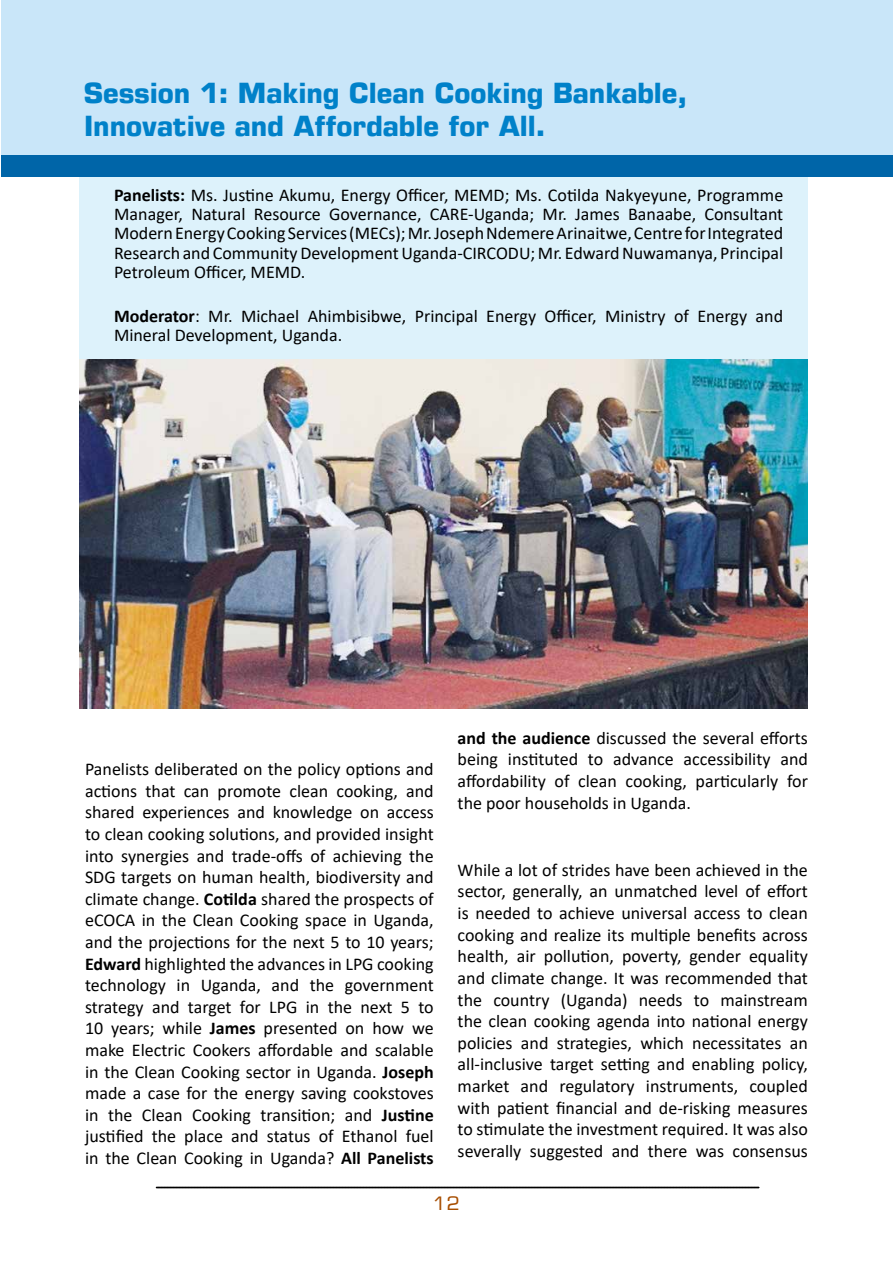
<style>
.page{position:relative;width:893px;height:1263px;background:#fff}
.page>*{position:absolute;margin:0;border:0;box-sizing:border-box;transform-origin:0 0}
.t1{font:700 27px/32.4px "Microstyle";color:#0081c9}
.t2{font:18px/21.6px "Calibri";color:#000;text-align:justify}
.t3{font:18px "Microstyle";color:#a74e01;scale:1.1 1}
.s1{font-weight:700}
</style>
<div class="page">
<svg style="left:156px;top:1187px;width:603px;height:1px"></svg>
<div style="left:79px;top:177px;width:729px;height:183px;background:#ddf2fb"></div>
<div style="left:2px;top:0;width:891px;height:170px;background:#c9e6f9"></div>
<div style="left:2px;top:155px;width:891px;height:22px;background:#0065a8"></div>
<img style="left:79px;top:360px;width:729px;height:349px">
<h1 class="t1" style="left:84px;top:77px;width:604px">Session 1: Making Clean Cooking Bankable,<br>Innovative and Affordable for All.</h1>
<p class="t2" style="left:114px;top:184px;width:671px;line-height:19.4px"><span class="s1">Panelists:</span> Ms. Justine Akumu, Energy Officer, MEMD; Ms. Cotilda Nakyeyune, Programme Manager, Natural Resource Governance, CARE-Uganda; Mr. James Banaabe, Consultant Modern Energy Cooking Services (MECs); Mr. Joseph Ndemere Arinaitwe, Centre for Integrated Research and Community Development Uganda-CIRCODU; Mr. Edward Nuwamanya, Principal Petroleum Officer, MEMD.</p>
<p class="t2" style="left:114px;top:305px;width:671px;line-height:19.4px"><span class="s1">Moderator</span>: Mr. Michael Ahimbisibwe, Principal Energy Officer, Ministry of Energy and<br>Mineral Development, Uganda.</p>
<p class="t2" style="left:85px;top:758px;width:350px">Panelists deliberated on the policy options and actions that can promote clean cooking, and shared experiences and knowledge on access to clean cooking solutions, and provided insight into synergies and trade-offs of achieving the SDG targets on human health, biodiversity and climate change. <span class="s1">Cotilda</span> shared the prospects of eCOCA in the Clean Cooking space in Uganda, and the projections for the next 5 to 10 years; <span class="s1">Edward</span> highlighted the advances in LPG cooking technology in Uganda, and the government strategy and target for LPG in the next 5 to 10 years; while <span class="s1">James</span> presented on how we make Electric Cookers affordable and scalable in the Clean Cooking sector in Uganda. <span class="s1">Joseph </span>made a case for the energy saving cookstoves in the Clean Cooking transition; and <span class="s1">Justine </span>justified the place and status of Ethanol fuel in the Clean Cooking in Uganda? <span class="s1">All Panelists</span></p>
<p class="t2" style="left:458px;top:727px;width:352px"><span class="s1">and the audience</span> discussed the several efforts being instituted to advance accessibility and affordability of clean cooking, particularly for the poor households in Uganda.</p>
<p class="t2" style="left:458px;top:859px;width:352px">While a lot of strides have been achieved in the sector, generally, an unmatched level of effort is needed to achieve universal access to clean cooking and realize its multiple benefits across health, air pollution, poverty, gender equality and climate change. It was recommended that the country (Uganda) needs to mainstream the clean cooking agenda into national energy policies and strategies, which necessitates an all-inclusive target setting and enabling policy, market and regulatory instruments, coupled with patient financial and de-risking measures to stimulate the investment required. It was also severally suggested and there was consensus</p>
<p class="t3" style="left:433px;top:1192px;width:26px">12</p>
</div>
